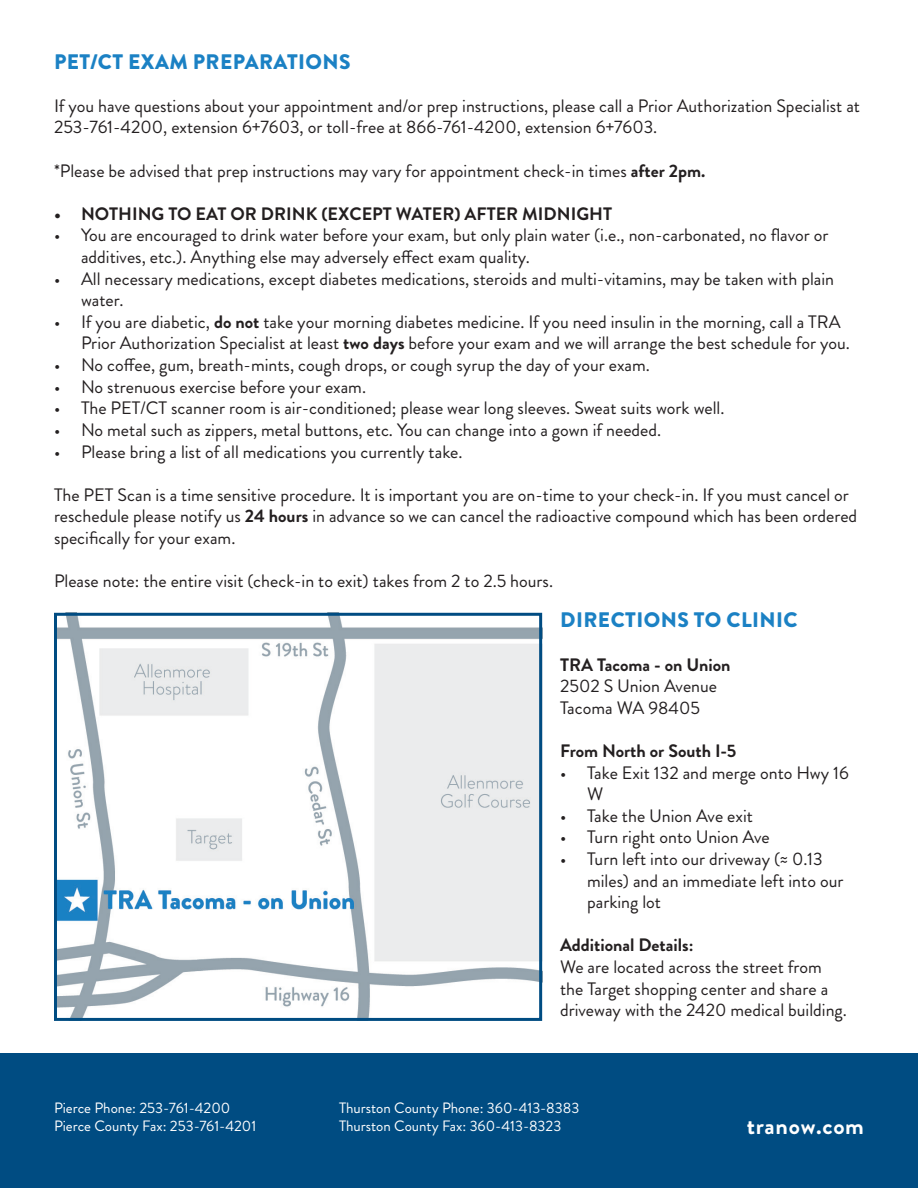
<style>
.page{position:relative;width:918px;height:1188px;background:#fff}
.page>*{position:absolute;margin:0;border:0;box-sizing:border-box;transform-origin:0 0}
.t1{font:700 24px "Brandon Grotesque";letter-spacing:.03em;color:#fff}
.t2{font:900 21px "Brandon Grotesque";letter-spacing:.02em;color:#1b81c4}
.t3{font:18px/21.6px "Brandon Grotesque";color:#231f20}
.t4{font:700 18px "Brandon Grotesque";color:#231f20}
.t5{font:15px/18px "Brandon Grotesque";color:#fff}
.s1{font-weight:700}
</style>
<div class="page">
<div style="left:0;top:1053px;width:918px;height:135px;background:#004c82"></div>
<img style="left:58px;top:617px;width:480px;height:400px">
<div style="left:54px;top:613px;width:488px;height:408px;border:3px solid #004c82"></div>
<p class="t2" style="left:54px;top:47px;width:298px">PET/CT EXAM PREPARATIONS</p>
<p class="t3" style="left:54px;top:95px;width:808px">If you have questions about your appointment and/or prep instructions, please call a Prior Authorization Specialist at<br>253-761-4200, extension 6+7603, or toll-free at 866-761-4200, extension 6+7603.</p>
<p class="t3" style="left:54px;top:160px;width:653px">*Please be advised that prep instructions may vary for appointment check-in times <span class="s1">after 2pm.</span></p>
<p class="t4" style="left:54px;top:201px;width:560px">• NOTHING TO EAT OR DRINK (EXCEPT WATER) AFTER MIDNIGHT</p>
<p class="t3" style="left:81px;top:225px;width:749px;text-indent:-27px">• You are encouraged to drink water before your exam, but only plain water (i.e., non-carbonated, no flavor or additives, etc.). Anything else may adversely effect exam quality.</p>
<p class="t3" style="left:81px;top:268px;width:755px;text-indent:-27px">• All necessary medications, except diabetes medications, steroids and multi-vitamins, may be taken with plain water.</p>
<p class="t3" style="left:81px;top:311px;width:771px;text-indent:-27px">• If you are diabetic, <span class="s1">do not</span> take your morning diabetes medicine. If you need insulin in the morning, call a TRA<br>Prior Authorization Specialist at least <span class="s1">two days</span> before your exam and we will arrange the best schedule for you.</p>
<p class="t3" style="left:54px;top:354px;width:597px">• No coffee, gum, breath-mints, cough drops, or cough syrup the day of your exam.</p>
<p class="t3" style="left:54px;top:376px;width:314px">• No strenuous exercise before your exam.</p>
<p class="t3" style="left:54px;top:398px;width:672px">• The PET/CT scanner room is air-conditioned; please wear long sleeves. Sweat suits work well.</p>
<p class="t3" style="left:54px;top:419px;width:609px">• No metal such as zippers, metal buttons, etc. You can change into a gown if needed.</p>
<p class="t3" style="left:54px;top:441px;width:410px">• Please bring a list of all medications you currently take.</p>
<p class="t3" style="left:54px;top:484px;width:805px">The PET Scan is a time sensitive procedure. It is important you are on-time to your check-in. If you must cancel or reschedule please notify us <span class="s1">24 hours</span> in advance so we can cancel the radioactive compound which has been ordered specifically for your exam.</p>
<p class="t3" style="left:54px;top:570px;width:501px">Please note: the entire visit (check-in to exit) takes from 2 to 2.5 hours.</p>
<p class="t2" style="left:560px;top:605px;width:239px">DIRECTIONS TO CLINIC</p>
<p class="t4" style="left:560px;top:652px;width:172px">TRA Tacoma - on Union</p>
<p class="t3" style="left:560px;top:676px;width:159px">2502 S Union Avenue</p>
<p class="t3" style="left:560px;top:697px;width:141px">Tacoma WA 98405</p>
<p class="t4" style="left:560px;top:738px;width:178px">From North or South I-5</p>
<p class="t3" style="left:587px;top:762px;width:263px;text-indent:-27px">• Take Exit 132 and merge onto Hwy 16<br>W</p>
<p class="t3" style="left:560px;top:805px;width:194px">• Take the Union Ave exit</p>
<p class="t3" style="left:560px;top:827px;width:211px">• Turn right onto Union Ave</p>
<p class="t3" style="left:587px;top:848px;width:258px;text-indent:-27px">• Turn left into our driveway (≈ 0.13 miles) and an immediate left into our parking lot</p>
<p class="t4" style="left:560px;top:933px;width:135px">Additional Details:</p>
<p class="t3" style="left:560px;top:956px;width:288px">We are located across the street from the Target shopping center and share a driveway with the 2420 medical building.</p>
<p class="t5" style="left:54px;top:1099px;width:204px">Pierce Phone: 253-761-4200<br>Pierce County Fax: 253-761-4201</p>
<p class="t5" style="left:339px;top:1099px;width:242px">Thurston County Phone: 360-413-8383<br>Thurston County Fax: 360-413-8323</p>
<p class="t1" style="left:747px;top:1109px;width:119px">tranow.com</p>
</div>
